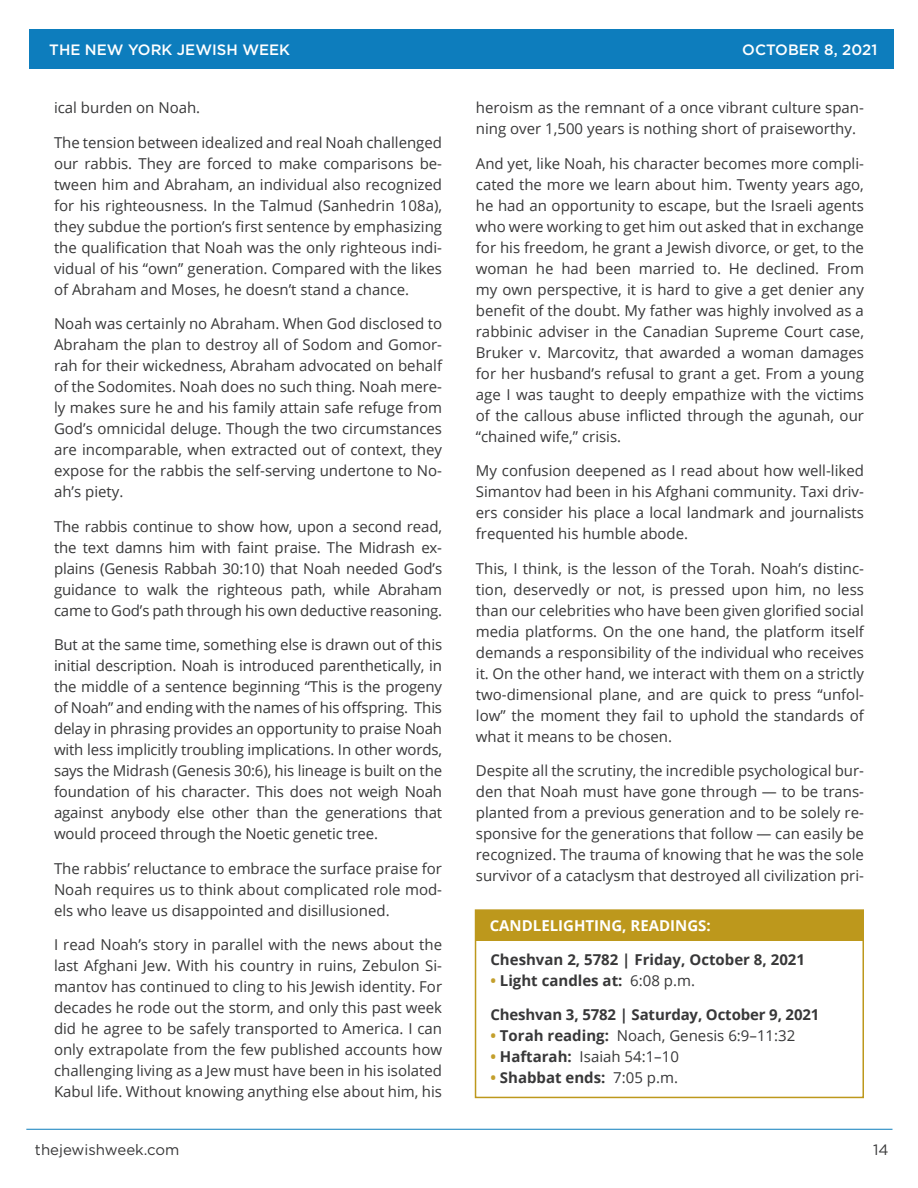
<style>
.page{position:relative;width:918px;height:1188px;background:#fff}
.page>*{position:absolute;margin:0;border:0;box-sizing:border-box;transform-origin:0 0}
.t1{font:15px/21px "Open Sans";color:#383839;text-align:justify}
.t2{font:700 15px "Open Sans";color:#383839}
.t3{font:500 15px "Gotham";color:#fff}
.t4{font:700 15px "Open Sans";color:#fff}
.t5{font:15px "Gotham";color:#383839}
.s1{color:#c39f2c}
.s2{font-weight:400}
.s3{font-weight:700;color:#c39f2c}
.s4{font-weight:700}
</style>
<div class="page">
<div style="left:29px;top:29px;width:864px;height:40px;background:#0d7dbd"></div>
<hr style="left:26px;top:1129px;width:867px;height:1px;background:#0d7dbd">
<div style="left:475px;top:909px;width:389px;height:189px;border:2px solid #bd981c"></div>
<div style="left:476px;top:910px;width:387px;height:30px;background:#bd981c"></div>
<p class="t3" style="left:49px;top:40px;width:242px">THE NEW YORK JEWISH WEEK</p>
<p class="t3" style="left:742px;top:40px;width:136px">OCTOBER 8, 2021</p>
<p class="t1" style="left:54px;top:97px;width:148px">ical burden on Noah.</p>
<p class="t1" style="left:54px;top:131px;width:390px">The tension between idealized and real Noah challenged our rabbis. They are forced to make comparisons be&shy;tween him and Abraham, an individual also recognized for his righteousness. In the Talmud (Sanhedrin 108a), they subdue the portion’s first sentence by emphasizing the qualification that Noah was the only righteous indi&shy;vidual of his “own” generation. Compared with the likes of Abraham and Moses, he doesn’t stand a chance.</p>
<p class="t1" style="left:54px;top:313px;width:390px">Noah was certainly no Abraham. When God disclosed to Abraham the plan to destroy all of Sodom and Gomor&shy;rah for their wickedness, Abraham advocated on behalf of the Sodomites. Noah does no such thing. Noah mere&shy;ly makes sure he and his family attain safe refuge from God’s omnicidal deluge. Though the two circumstances are incomparable, when extracted out of context, they expose for the rabbis the self-serving undertone to No&shy;ah’s piety.</p>
<p class="t1" style="left:54px;top:515px;width:390px">The rabbis continue to show how, upon a second read, the text damns him with faint praise. The Midrash ex&shy;plains (Genesis Rabbah 30:10) that Noah needed God’s guidance to walk the righteous path, while Abraham came to God’s path through his own deductive reasoning.</p>
<p class="t1" style="left:54px;top:634px;width:390px">But at the same time, something else is drawn out of this initial description. Noah is introduced parenthetically, in the middle of a sentence beginning “This is the progeny of Noah” and ending with the names of his offspring. This delay in phrasing provides an opportunity to praise Noah with less implicitly troubling implications. In other words, says the Midrash (Genesis 30:6), his lineage is built on the foundation of his character. This does not weigh Noah against anybody else other than the generations that would proceed through the Noetic genetic tree.</p>
<p class="t1" style="left:54px;top:857px;width:390px">The rabbis’ reluctance to embrace the surface praise for Noah requires us to think about complicated role mod&shy;els who leave us disappointed and disillusioned.</p>
<p class="t1" style="left:54px;top:934px;width:390px">I read Noah’s story in parallel with the news about the last Afghani Jew. With his country in ruins, Zebulon Si&shy;mantov has continued to cling to his Jewish identity. For decades he rode out the storm, and only this past week did he agree to be safely transported to America. I can only extrapolate from the few published accounts how challenging living as a Jew must have been in his isolated Kabul life. Without knowing anything else about him, his</p>
<p class="t1" style="left:476px;top:97px;width:390px">heroism as the remnant of a once vibrant culture span&shy;ning over 1,500 years is nothing short of praiseworthy.</p>
<p class="t1" style="left:476px;top:152px;width:390px">And yet, like Noah, his character becomes more compli&shy;cated the more we learn about him. Twenty years ago, he had an opportunity to escape, but the Israeli agents who were working to get him out asked that in exchange for his freedom, he grant a Jewish divorce, or get, to the woman he had been married to. He declined. From my own perspective, it is hard to give a get denier any benefit of the doubt. My father was highly involved as a rabbinic adviser in the Canadian Supreme Court case, Bruker v. Marcovitz, that awarded a woman damages for her husband’s refusal to grant a get. From a young age I was taught to deeply empathize with the victims of the callous abuse inflicted through the agunah, our “chained wife,” crisis.</p>
<p class="t1" style="left:476px;top:460px;width:390px">My confusion deepened as I read about how well-liked Simantov had been in his Afghani community. Taxi driv&shy;ers consider his place a local landmark and journalists frequented his humble abode.</p>
<p class="t1" style="left:476px;top:557px;width:390px">This, I think, is the lesson of the Torah. Noah’s distinc&shy;tion, deservedly or not, is pressed upon him, no less than our celebrities who have been given glorified social media platforms. On the one hand, the platform itself demands a responsibility of the individual who receives it. On the other hand, we interact with them on a strictly two-dimensional plane, and are quick to press “unfol&shy;low” the moment they fail to uphold the standards of what it means to be chosen.</p>
<p class="t1" style="left:476px;top:760px;width:390px">Despite all the scrutiny, the incredible psychological bur&shy;den that Noah must have gone through — to be trans&shy;planted from a previous generation and to be solely re&shy;sponsive for the generations that follow — can easily be recognized. The trauma of knowing that he was the sole survivor of a cataclysm that destroyed all civilization pri-</p>
<p class="t4" style="left:490px;top:915px;width:223px">CANDLELIGHTING, READINGS:</p>
<p class="t2" style="left:490px;top:949px;width:316px">Cheshvan 2, 5782 | Friday, October 8, 2021</p>
<p class="t2" style="left:490px;top:970px;width:206px"><span class="s1">•</span> Light candles at: <span class="s2">6:08 p.m.</span></p>
<p class="t2" style="left:490px;top:1004px;width:331px">Cheshvan 3, 5782 | Saturday, October 9, 2021</p>
<p class="t1" style="left:490px;top:1025px;width:306px"><span class="s3">•</span> <span class="s4">Torah reading:</span> Noach, Genesis 6:9–11:32</p>
<p class="t1" style="left:490px;top:1046px;width:190px"><span class="s3">•</span> <span class="s4">Haftarah:</span> Isaiah 54:1–10</p>
<p class="t2" style="left:490px;top:1067px;width:189px"><span class="s1">•</span> Shabbat ends: <span class="s2">7:05 p.m.</span></p>
<p class="t5" style="left:35px;top:1140px;width:146px">thejewishweek.com</p>
<p class="t5" style="left:873px;top:1140px;width:17px">14</p>
</div>
